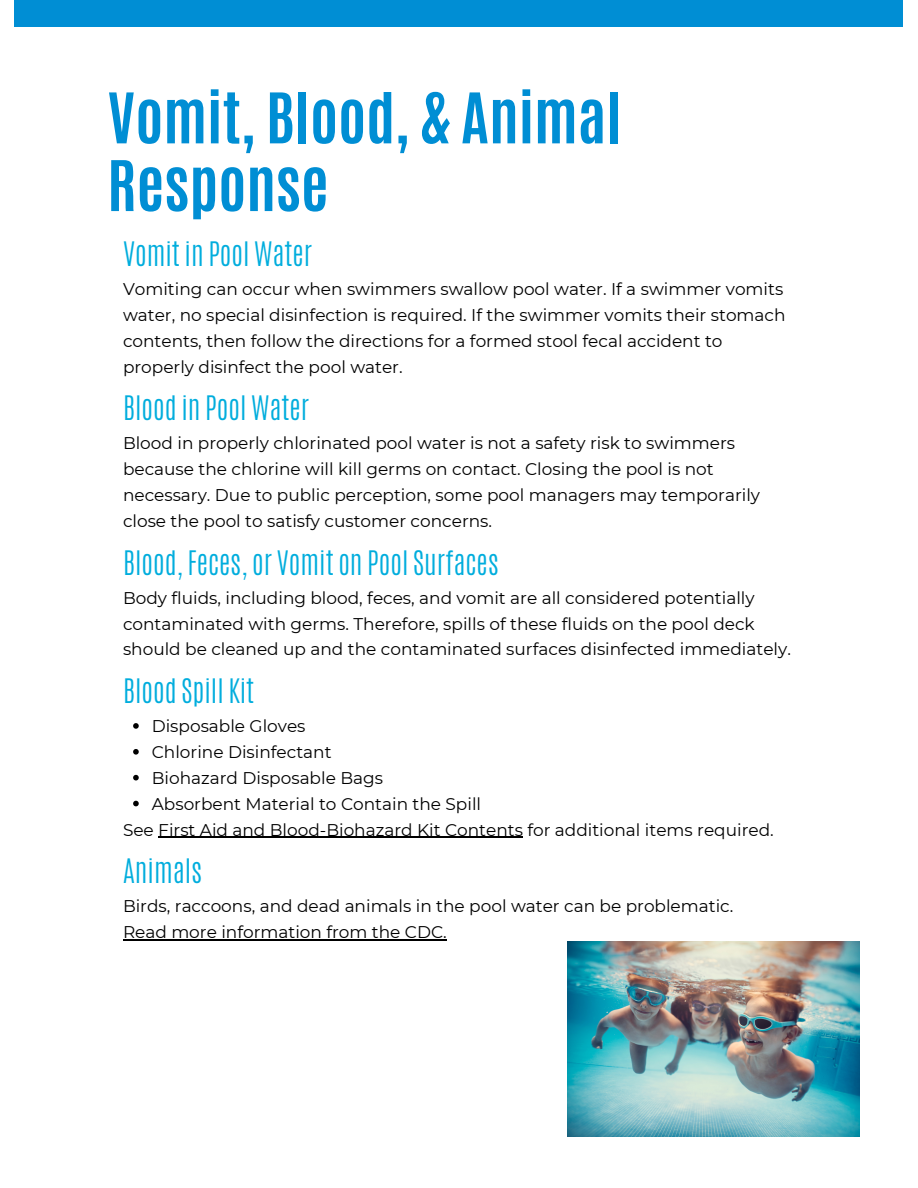
<style>
.page{position:relative;width:918px;height:1188px;background:#fff}
.page>*{position:absolute;margin:0;border:0;box-sizing:border-box;transform-origin:0 0}
.t1{font:700 59.25px/67.7px "Antonio";color:#008ed4}
.t2{font:300 28.2px "Antonio";color:#00addd}
.t3{font:16.95px/25.8px "Montserrat";color:#000}
</style>
<div class="page">
<div style="left:15px;top:0;width:888px;height:27px;background:#008ed4"></div>
<img style="left:567px;top:942px;width:293px;height:195px">
<svg style="left:133px;top:723px;width:6px;height:6px"></svg>
<svg style="left:133px;top:749px;width:6px;height:6px"></svg>
<svg style="left:133px;top:775px;width:6px;height:5px"></svg>
<svg style="left:133px;top:801px;width:6px;height:5px"></svg>
<hr style="left:158px;top:837px;width:365px;height:1px;background:#000">
<hr style="left:123px;top:939px;width:324px;height:1px;background:#000">
<h1 class="t1" style="left:107px;top:85px;width:516px">Vomit, Blood, &amp; Animal<br>Response</h1>
<h2 class="t2" style="left:123px;top:234px;width:191px">Vomit in Pool Water</h2>
<p class="t3" style="left:123px;top:276px;width:664px">Vomiting can occur when swimmers swallow pool water. If a swimmer vomits water, no special disinfection is required. If the swimmer vomits their stomach contents, then follow the directions for a formed stool fecal accident to properly disinfect the pool water.</p>
<h2 class="t2" style="left:123px;top:388px;width:188px">Blood in Pool Water</h2>
<p class="t3" style="left:123px;top:430px;width:639px">Blood in properly chlorinated pool water is not a safety risk to swimmers because the chlorine will kill germs on contact. Closing the pool is not necessary. Due to public perception, some pool managers may temporarily close the pool to satisfy customer concerns.</p>
<h2 class="t2" style="left:123px;top:543px;width:377px">Blood, Feces, or Vomit on Pool Surfaces</h2>
<p class="t3" style="left:123px;top:585px;width:669px">Body fluids, including blood, feces, and vomit are all considered potentially contaminated with germs. Therefore, spills of these fluids on the pool deck should be cleaned up and the contaminated surfaces disinfected immediately.</p>
<h2 class="t2" style="left:123px;top:671px;width:133px">Blood Spill Kit</h2>
<p class="t3" style="left:152px;top:713px;width:155px">Disposable Gloves</p>
<p class="t3" style="left:152px;top:739px;width:181px">Chlorine Disinfectant</p>
<p class="t3" style="left:152px;top:765px;width:233px">Biohazard Disposable Bags</p>
<p class="t3" style="left:152px;top:791px;width:331px">Absorbent Material to Contain the Spill</p>
<p class="t3" style="left:123px;top:817px;width:652px">See First Aid and Blood-Biohazard Kit Contents for additional items required.</p>
<h2 class="t2" style="left:123px;top:851px;width:81px">Animals</h2>
<p class="t3" style="left:123px;top:893px;width:612px">Birds, raccoons, and dead animals in the pool water can be problematic.<br>Read more information from the CDC.</p>
</div>
